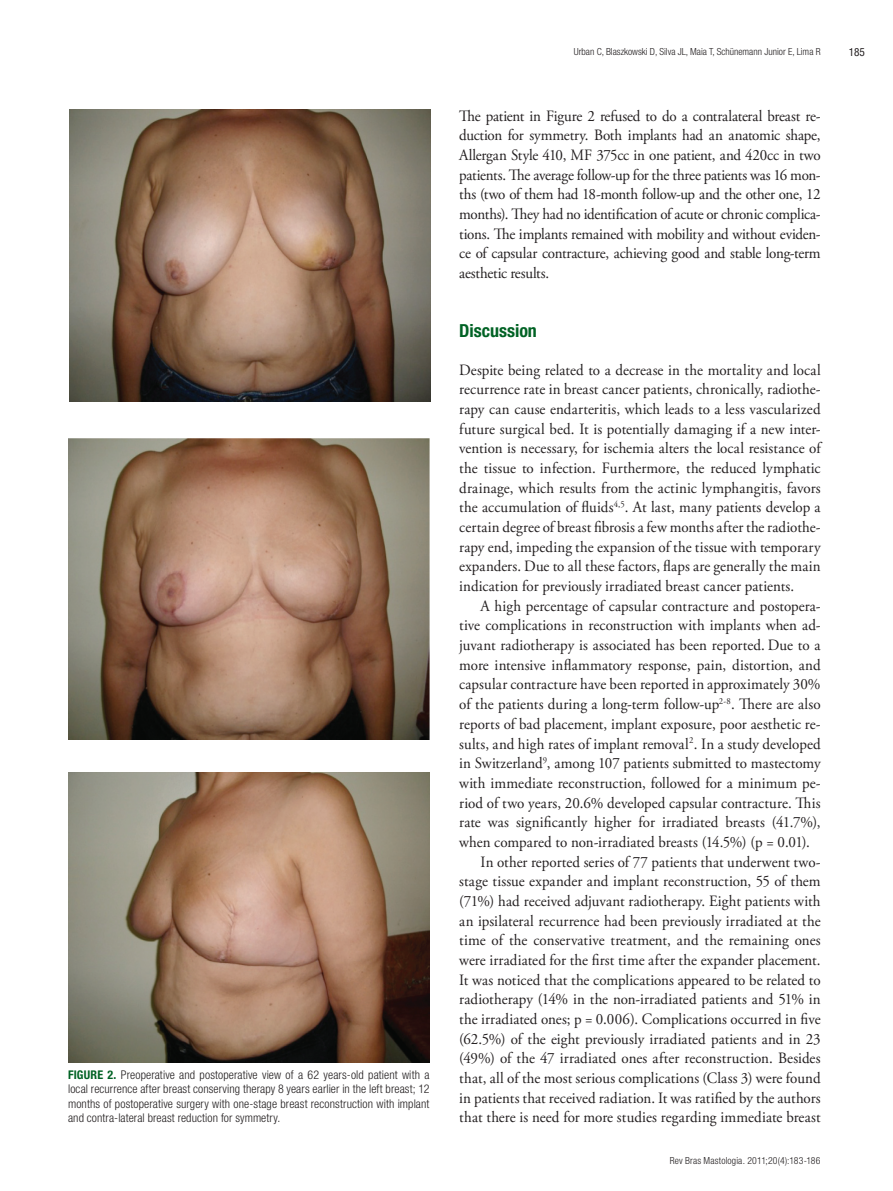
<style>
.page{position:relative;width:893px;height:1191px;background:#fff}
.page>*{position:absolute;margin:0;border:0;box-sizing:border-box;transform-origin:0 0}
.t1{font:700 condensed 18px "Helvetica Neue LT Std";color:#006224}
.t2{font:15.75px/19.6px "Adobe Garamond Pro";letter-spacing:.005em;color:#231f20;text-align:justify;scale:.95 1}
.t3{font:300 condensed 12px/14.4px "Helvetica Neue LT Std";letter-spacing:.01em;color:#231f20;text-align:justify}
.t4{font:condensed 11.25px "Helvetica Neue LT Std";color:#231f20}
.t5{font:300 condensed 9.75px "Helvetica Neue LT Std";color:#231f20}
.t6{font:300 condensed 9.75px "Helvetica Neue LT Std";letter-spacing:.02em;color:#231f20}
.s1{font-weight:700;color:#006224}
</style>
<div class="page">
<img style="left:69px;top:109px;width:362px;height:292px">
<img style="left:68px;top:438px;width:362px;height:301px">
<img style="left:68px;top:772px;width:361px;height:290px">
<p class="t3" style="left:68px;top:1067px;width:363px"><span class="s1">FIGURE 2.</span> Preoperative and postoperative view of a 62 years-old patient with a local recurrence after breast conserving therapy 8 years earlier in the left breast; 12 months of postoperative surgery with one-stage breast reconstruction with implant and contra-lateral breast reduction for symmetry.</p>
<p class="t5" style="left:574px;top:46px;width:248px">Urban C, Blaszkowski D, Silva JL, Maia T, Schünemann Junior E, Lima R</p>
<p class="t4" style="left:849px;top:46px;width:18px">185</p>
<p class="t2" style="left:459px;top:106px;width:382px">The patient in Figure 2 refused to do a contralateral breast re&shy;duction for symmetry. Both implants had an anatomic shape, Allergan Style 410, MF 375cc in one patient, and 420cc in two patients. The average follow-up for the three patients was 16 mon&shy;ths (two of them had 18-month follow-up and the other one, 12 months). They had no identification of acute or chronic complica&shy;tions. The implants remained with mobility and without eviden&shy;ce of capsular contracture, achieving good and stable long-term aesthetic results.</p>
<p class="t1" style="left:459px;top:320px;width:79px">Discussion</p>
<p class="t2" style="left:459px;top:360px;width:382px">Despite being related to a decrease in the mortality and local recurrence rate in breast cancer patients, chronically, radiothe&shy;rapy can cause endarteritis, which leads to a less vascularized future surgical bed. It is potentially damaging if a new inter&shy;vention is necessary, for ischemia alters the local resistance of the tissue to infection. Furthermore, the reduced lymphatic drainage, which results from the actinic lymphangitis, favors the accumulation of fluids<sup>4,5</sup>. At last, many patients develop a certain degree of breast fibrosis a few months after the radiothe&shy;rapy end, impeding the expansion of the tissue with temporary expanders. Due to all these factors, flaps are generally the main indication for previously irradiated breast cancer patients.</p>
<p class="t2" style="left:480px;top:596px;width:360px">A high percentage of capsular contracture and postopera-</p>
<p class="t2" style="left:459px;top:616px;width:382px">tive complications in reconstruction with implants when ad-</p>
<p class="t2" style="left:459px;top:636px;width:382px">juvant radiotherapy is associated has been reported. Due to a</p>
<p class="t2" style="left:459px;top:655px;width:382px">more intensive inflammatory response, pain, distortion, and</p>
<p class="t2" style="left:459px;top:675px;width:382px">capsular contracture have been reported in approximately 30%</p>
<p class="t2" style="left:459px;top:695px;width:382px">of the patients during a long-term follow-up<sup>2-8</sup>. There are also</p>
<p class="t2" style="left:459px;top:714px;width:382px">reports of bad placement, implant exposure, poor aesthetic re-</p>
<p class="t2" style="left:459px;top:734px;width:382px">sults, and high rates of implant removal<sup>2</sup>. In a study developed</p>
<p class="t2" style="left:459px;top:754px;width:382px">in Switzerland<sup>9</sup>, among 107 patients submitted to mastectomy</p>
<p class="t2" style="left:459px;top:773px;width:382px">with immediate reconstruction, followed for a minimum pe-</p>
<p class="t2" style="left:459px;top:793px;width:382px">riod of two years, 20.6% developed capsular contracture. This</p>
<p class="t2" style="left:459px;top:813px;width:382px">rate was significantly higher for irradiated breasts (41.7%),</p>
<p class="t2" style="left:459px;top:832px;width:371px">when compared to non-irradiated breasts (14.5%) (p = 0.01).</p>
<p class="t2" style="left:480px;top:852px;width:360px">In other reported series of 77 patients that underwent two-</p>
<p class="t2" style="left:459px;top:872px;width:382px">stage tissue expander and implant reconstruction, 55 of them</p>
<p class="t2" style="left:459px;top:891px;width:382px">(71%) had received adjuvant radiotherapy. Eight patients with</p>
<p class="t2" style="left:459px;top:911px;width:382px">an ipsilateral recurrence had been previously irradiated at the</p>
<p class="t2" style="left:459px;top:931px;width:382px">time of the conservative treatment, and the remaining ones</p>
<p class="t2" style="left:459px;top:950px;width:382px">were irradiated for the first time after the expander placement.</p>
<p class="t2" style="left:459px;top:970px;width:382px">It was noticed that the complications appeared to be related to</p>
<p class="t2" style="left:459px;top:990px;width:382px">radiotherapy (14% in the non-irradiated patients and 51% in</p>
<p class="t2" style="left:459px;top:1009px;width:382px">the irradiated ones; p = 0.006). Complications occurred in five</p>
<p class="t2" style="left:459px;top:1029px;width:382px">(62.5%) of the eight previously irradiated patients and in 23</p>
<p class="t2" style="left:459px;top:1049px;width:382px">(49%) of the 47 irradiated ones after reconstruction. Besides</p>
<p class="t2" style="left:459px;top:1068px;width:382px">that, all of the most serious complications (Class 3) were found</p>
<p class="t2" style="left:459px;top:1088px;width:382px">in patients that received radiation. It was ratified by the authors</p>
<p class="t2" style="left:459px;top:1108px;width:382px">that there is need for more studies regarding immediate breast</p>
<p class="t6" style="left:670px;top:1155px;width:152px">Rev Bras Mastologia. 2011;20(4):183-186</p>
</div>
